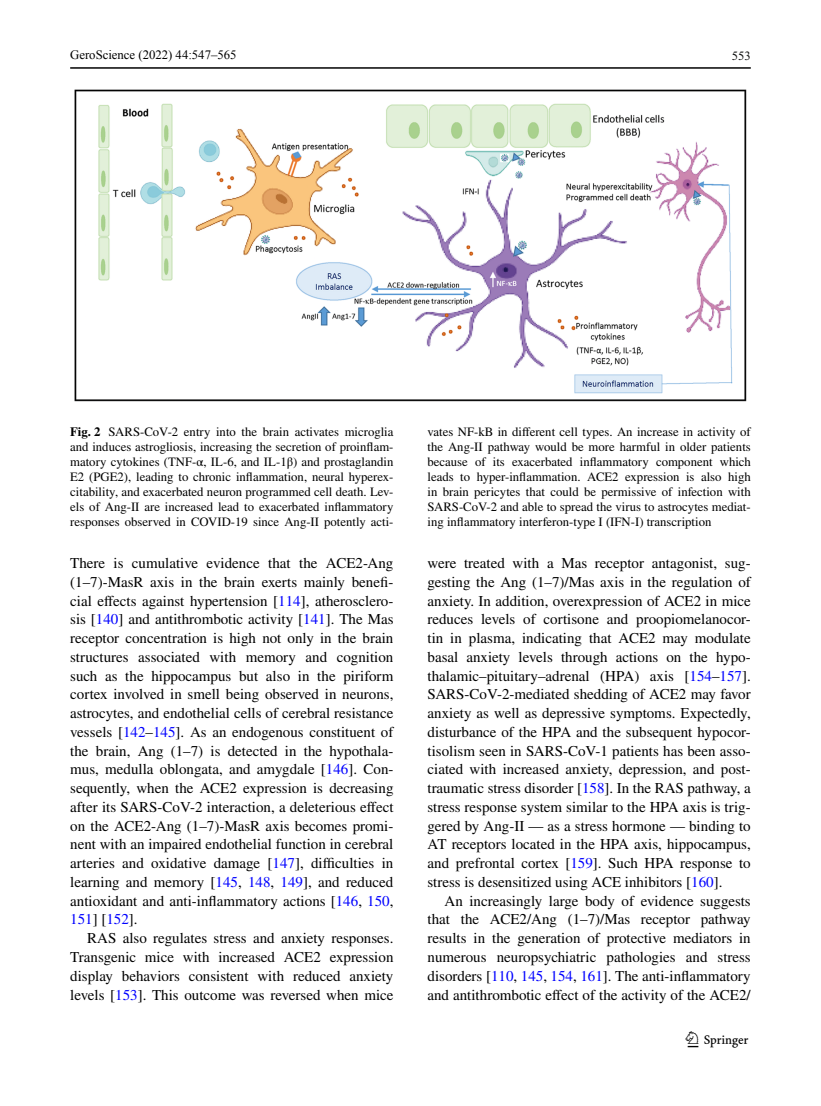
<style>
.page{position:relative;width:821px;height:1106px;background:#fff}
.page>*{position:absolute;margin:0;border:0;box-sizing:border-box;transform-origin:0 0}
.t1{font:22.5px "Springnew Regular 3";color:#000}
.t2{font:15px/18.8px "STIX";color:#000;text-align:justify}
.t3{font:12.75px/15px "STIX";color:#000;text-align:justify}
.t4{font:12.75px "Times New Roman";color:#000}
.t5{font:12.75px "Adv TT3713 a 231";color:#131413}
.s1{font-weight:700}
.s2{color:#00f}
</style>
<div class="page">
<hr style="left:70px;top:67px;width:680px;height:2px;background:#000">
<img style="left:74px;top:89px;width:672px;height:312px">
<p class="t4" style="left:70px;top:50px;width:168px">GeroScience (2022) 44:547–565</p>
<p class="t5" style="left:732px;top:51px;width:21px">553</p>
<p class="t3" style="left:70px;top:425px;width:325px"><span class="s1">Fig. 2</span> SARS-CoV-2 entry into the brain activates microglia and induces astrogliosis, increasing the secretion of proinflam&shy;matory cytokines (TNF-α, IL-6, and IL-1β) and prostaglandin E2 (PGE2), leading to chronic inflammation, neural hyperex&shy;citability, and exacerbated neuron programmed cell death. Lev&shy;els of Ang-II are increased lead to exacerbated inflammatory responses observed in COVID-19 since Ang-II potently acti-</p>
<p class="t3" style="left:427px;top:425px;width:325px">vates NF-kB in different cell types. An increase in activity of the Ang-II pathway would be more harmful in older patients because of its exacerbated inflammatory component which leads to hyper-inflammation. ACE2 expression is also high in brain pericytes that could be permissive of infection with SARS-CoV-2 and able to spread the virus to astrocytes mediat&shy;ing inflammatory interferon-type I (IFN-I) transcription</p>
<p class="t2" style="left:70px;top:554px;width:325px">There is cumulative evidence that the ACE2-Ang (1–7)-MasR axis in the brain exerts mainly benefi&shy;cial effects against hypertension [<span class="s2">114</span>], atherosclero&shy;sis [<span class="s2">140</span>] and antithrombotic activity [<span class="s2">141</span>]. The Mas receptor concentration is high not only in the brain structures associated with memory and cognition such as the hippocampus but also in the piriform cortex involved in smell being observed in neurons, astrocytes, and endothelial cells of cerebral resistance vessels [<span class="s2">142</span>–<span class="s2">145</span>]. As an endogenous constituent of the brain, Ang (1–7) is detected in the hypothala&shy;mus, medulla oblongata, and amygdale [<span class="s2">146</span>]. Con&shy;sequently, when the ACE2 expression is decreasing after its SARS-CoV-2 interaction, a deleterious effect on the ACE2-Ang (1–7)-MasR axis becomes promi&shy;nent with an impaired endothelial function in cerebral arteries and oxidative damage [<span class="s2">147</span>], difficulties in learning and memory [<span class="s2">145</span>, <span class="s2">148</span>, <span class="s2">149</span>], and reduced antioxidant and anti-inflammatory actions [<span class="s2">146</span>, <span class="s2">150</span>, <span class="s2">151</span>] [<span class="s2">152</span>].</p>
<p class="t2" style="left:70px;top:929px;width:325px;text-indent:17px">RAS also regulates stress and anxiety responses.<br>Transgenic mice with increased ACE2 expression display behaviors consistent with reduced anxiety levels [<span class="s2">153</span>]. This outcome was reversed when mice</p>
<p class="t2" style="left:427px;top:554px;width:325px">were treated with a Mas receptor antagonist, sug&shy;gesting the Ang (1–7)/Mas axis in the regulation of anxiety. In addition, overexpression of ACE2 in mice reduces levels of cortisone and proopiomelanocor&shy;tin in plasma, indicating that ACE2 may modulate basal anxiety levels through actions on the hypo&shy;thalamic–pituitary–adrenal (HPA) axis [<span class="s2">154</span>–<span class="s2">157</span>].<br>SARS-CoV-2-mediated shedding of ACE2 may favor anxiety as well as depressive symptoms. Expectedly, disturbance of the HPA and the subsequent hypocor&shy;tisolism seen in SARS-CoV-1 patients has been asso&shy;ciated with increased anxiety, depression, and post&shy;traumatic stress disorder [<span class="s2">158</span>]. In the RAS pathway, a stress response system similar to the HPA axis is trig&shy;gered by Ang-II — as a stress hormone — binding to AT receptors located in the HPA axis, hippocampus, and prefrontal cortex [<span class="s2">159</span>]. Such HPA response to stress is desensitized using ACE inhibitors [<span class="s2">160</span>].</p>
<p class="t2" style="left:427px;top:892px;width:325px;text-indent:17px">An increasingly large body of evidence suggests that the ACE2/Ang (1–7)/Mas receptor pathway results in the generation of protective mediators in numerous neuropsychiatric pathologies and stress disorders [<span class="s2">110</span>, <span class="s2">145</span>, <span class="s2">154</span>, <span class="s2">161</span>]. The anti-inflammatory and antithrombotic effect of the activity of the ACE2/</p>
<h1 class="t1" style="left:687px;top:1031px;width:62px">1 3</h1>
</div>
